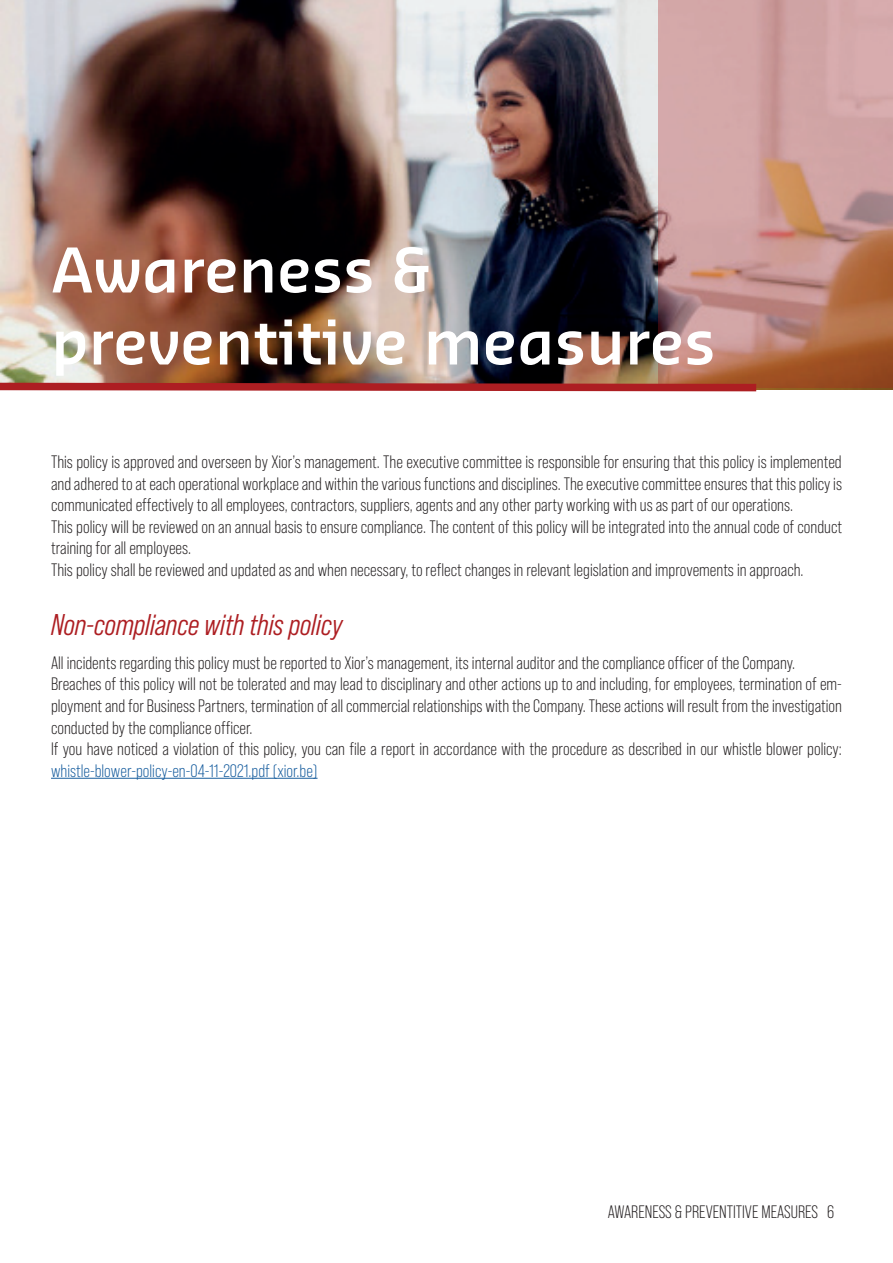
<style>
.page{position:relative;width:893px;height:1263px;background:#fff}
.page>*{position:absolute;margin:0;border:0;box-sizing:border-box;transform-origin:0 0}
.t1{font:600 60px/72px "Sansa Pro";color:#fff}
.t2{font:italic 30px "Bebas Neue Pro Middle";color:#ad1e22}
.t3{font:18px/21.6px "Bebas Neue Pro";color:#231f20;text-align:justify}
.s1{color:#175d9e}
</style>
<div class="page">
<img style="left:0;top:0;width:893px;height:389px">
<svg style="left:0;top:379px;width:764px;height:13px;background:#a64a45"></svg>
<svg style="left:658px;top:0;width:235px;height:387px;background:#c6938b"></svg>
<hr style="left:51px;top:778px;width:267px;height:1px;background:#175d9e">
<p class="t1" style="left:51px;top:232px;width:666px">Awareness &amp; preventitive measures</p>
<p class="t3" style="left:51px;top:451px;width:792px">This policy is approved and overseen by Xior’s management. The executive committee is responsible for ensuring that this policy is implemented and adhered to at each operational workplace and within the various functions and disciplines. The executive committee ensures that this policy is communicated effectively to all employees, contractors, suppliers, agents and any other party working with us as part of our operations.</p>
<p class="t3" style="left:51px;top:516px;width:793px">This policy will be reviewed on an annual basis to ensure compliance. The content of this policy will be integrated into the annual code of conduct training for all employees.</p>
<p class="t3" style="left:51px;top:559px;width:754px">This policy shall be reviewed and updated as and when necessary, to reflect changes in relevant legislation and improvements in approach.</p>
<p class="t2" style="left:51px;top:608px;width:293px">Non-compliance with this policy</p>
<p class="t3" style="left:51px;top:652px;width:746px">All incidents regarding this policy must be reported to Xior’s management, its internal auditor and the compliance officer of the Company.</p>
<p class="t3" style="left:51px;top:673px;width:792px">Breaches of this policy will not be tolerated and may lead to disciplinary and other actions up to and including, for employees, termination of em&shy;ployment and for Business Partners, termination of all commercial relationships with the Company. These actions will result from the investigation conducted by the compliance officer.</p>
<p class="t3" style="left:51px;top:738px;width:792px">If you have noticed a violation of this policy, you can file a report in accordance with the procedure as described in our whistle blower policy: <span class="s1">whistle-blower-policy-en-04-11-2021.pdf (xior.be)</span></p>
<p class="t3" style="left:608px;top:1201px;width:228px">AWARENESS &amp; PREVENTITIVE MEASURES 6</p>
</div>
